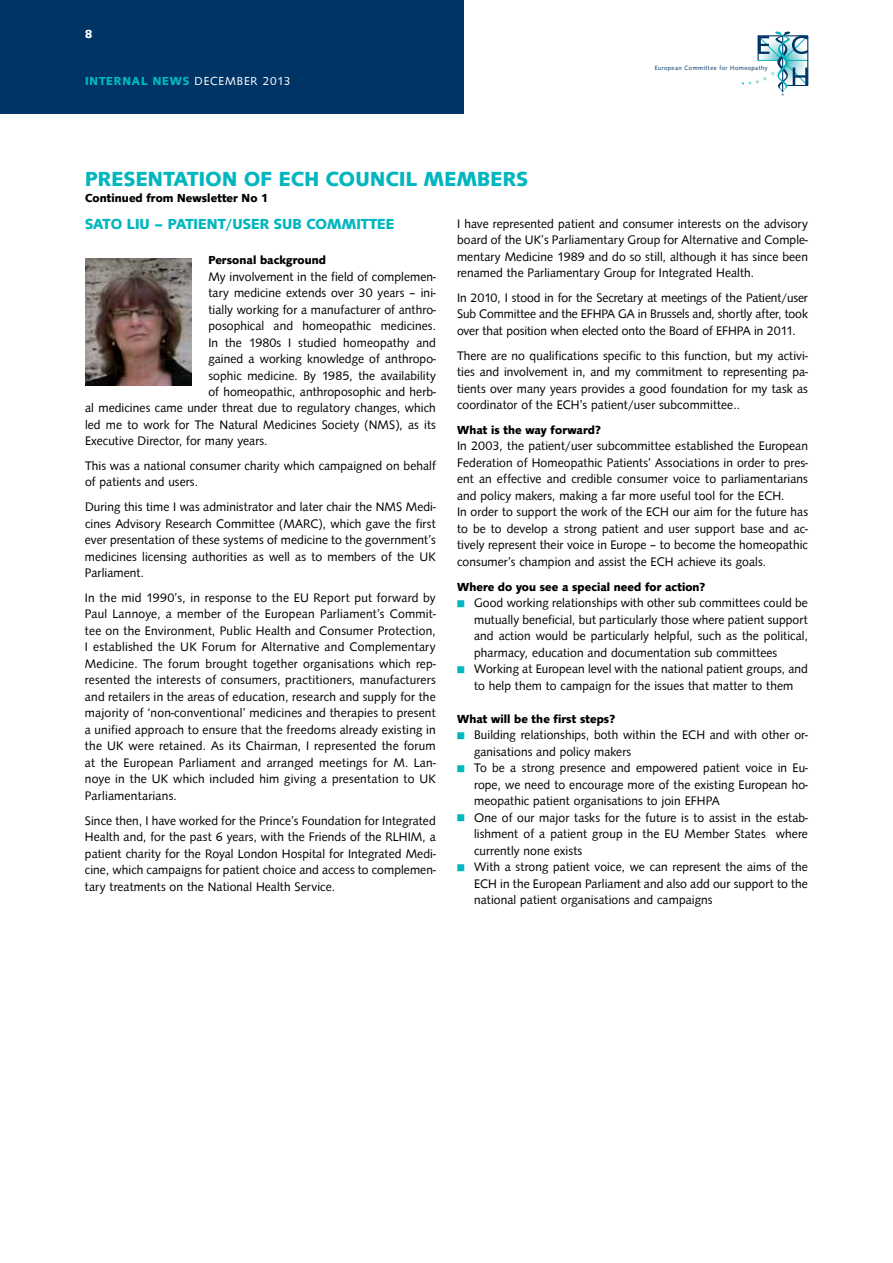
<style>
.page{position:relative;width:893px;height:1263px;background:#fff}
.page>*{position:absolute;margin:0;border:0;box-sizing:border-box;transform-origin:0 0}
.t1{font:700 21px "Syntax D";letter-spacing:.02em;color:#00b6bf}
.t2{font:700 15px "Syntax D";letter-spacing:.01em;color:#00b6bf}
.t3{font:12.75px/16.5px "Syntax D";letter-spacing:.01em;color:#000;text-align:justify}
.t4{font:700 12px "Syntax D";letter-spacing:.01em;color:#000}
.t5{font:700 12px "Syntax D";letter-spacing:.075em;color:#00b6bf}
.t6{font:700 12px "Syntax D";color:#fff}
.t7{font:6.3px "Syntax D";letter-spacing:.075em;color:#003465}
.s1{font-weight:400;color:#fff}
.s2{color:#00b6bf}
</style>
<div class="page">
<div style="left:0;top:0;width:463px;height:114px;background:#003465"></div>
<hr style="left:808px;top:36px;width:1px;height:49px;background:#003465">
<svg style="left:741px;top:31px;width:67px;height:65px"></svg>
<img style="left:85px;top:258px;width:106px;height:128px">
<p class="t6" style="left:85px;top:27px;width:9px">8</p>
<p class="t5" style="left:85px;top:74px;width:207px">internal News <span class="s1">DECEMBER 2013</span></p>
<h1 class="t1" style="left:85px;top:167px;width:208px">Presentation of ECH</h1>
<h1 class="t1" style="left:326px;top:167px;width:204px">Council Members</h1>
<p class="t4" style="left:85px;top:192px;width:185px">Continued from Newsletter No 1</p>
<p class="t7" style="left:655px;top:64px;width:115px">European Committee for Homeopathy</p>
<p class="t2" style="left:85px;top:216px;width:50px">SATOLIU</p>
<p class="t2" style="left:154px;top:216px;width:88px">– PATIENT/USER</p>
<p class="t2" style="left:274px;top:216px;width:113px">SU B COMMITTEE</p>
<p class="t4" style="left:208px;top:253px;width:119px">Personal background</p>
<p class="t3" style="left:208px;top:268px;width:229px">My involvement in the field of complemen-</p>
<p class="t3" style="left:208px;top:285px;width:229px">tary medicine extends over 30 years – ini-</p>
<p class="t3" style="left:208px;top:301px;width:229px">tially working for a manufacturer of anthro-</p>
<p class="t3" style="left:208px;top:318px;width:229px">posophical and homeopathic medicines.</p>
<p class="t3" style="left:208px;top:334px;width:229px">In the 1980s I studied homeopathy and</p>
<p class="t3" style="left:208px;top:351px;width:229px">gained a working knowledge of anthropo-</p>
<p class="t3" style="left:208px;top:367px;width:229px">sophic medicine. By 1985, the availability</p>
<p class="t3" style="left:208px;top:384px;width:229px">of homeopathic, anthroposophic and herb-</p>
<p class="t3" style="left:85px;top:400px;width:352px">al medicines came under threat due to regulatory changes, which</p>
<p class="t3" style="left:85px;top:416px;width:352px">led me to work for The Natural Medicines Society (NMS), as its</p>
<p class="t3" style="left:85px;top:433px;width:184px">Executive Director, for many years.</p>
<p class="t3" style="left:85px;top:457px;width:352px">This was a national consumer charity which campaigned on behalf of patients and users.</p>
<p class="t3" style="left:85px;top:499px;width:352px;text-align:left">During this time I was administrator and later chair the NMS Medi&shy;cines Advisory Research Committee (MARC), which gave the first ever presentation of these systems of medicine to the government’s medicines licensing authorities as well as to members of the UK Parliament.</p>
<p class="t3" style="left:85px;top:589px;width:352px">In the mid 1990’s, in response to the EU Report put forward by Paul Lannoye, a member of the European Parliament’s Commit&shy;tee on the Environment, Public Health and Consumer Protection, I established the UK</p>
<p class="t3" style="left:85px;top:639px;width:352px;text-indent:117px">Forum for Alternative and Complementary Medicine. The forum brought together organisations which rep&shy;resented the interests of consumers, practitioners, manufacturers and retailers in the areas of education, research and supply for the majority of ‘non-conventional’ medicines and therapies to present a unified approach to ensure that the freedoms already existing in the UK</p>
<p class="t3" style="left:85px;top:738px;width:352px;text-indent:44px">were retained. As its Chairman, I represented the forum at the European Parliament and arranged meetings for M. Lan&shy;noye in the UK</p>
<p class="t3" style="left:85px;top:771px;width:337px;text-indent:88px">which included him giving a presentation to UK<br>Parliamentarians.</p>
<p class="t3" style="left:85px;top:812px;width:352px">Since then, I have worked for the Prince’s Foundation for Integrated Health and, for the past 6 years, with the Friends of the RLHIM, a patient charity for the Royal London Hospital for Integrated Medi&shy;cine, which campaigns for patient choice and access to complemen&shy;tary treatments on the National Health Service.</p>
<p class="t3" style="left:457px;top:215px;width:352px">I have represented patient and consumer interests on the advisory board of the UK’s Parliamentary Group for Alternative and Comple&shy;mentary Medicine 1989 and do so still, although it has since been renamed the Parliamentary Group for Integrated Health.</p>
<p class="t3" style="left:457px;top:289px;width:352px">In 2010, I stood in for the Secretary at meetings of the Patient/user Sub Committee and the EFHPA GA in Brussels and, shortly after, took over that position when elected onto the Board of EFHPA in 2011.</p>
<p class="t3" style="left:457px;top:347px;width:352px">There are no qualifications specific to this function, but my activi&shy;ties and involvement in, and my commitment to representing pa&shy;tients over many years provides a good foundation for my task as coordinator of the ECH’s patient/user subcommittee..</p>
<p class="t4" style="left:457px;top:423px;width:145px">What is the way forward?</p>
<p class="t3" style="left:457px;top:438px;width:352px;text-align:left">In 2003, the patient/user subcommittee established the European Federation of Homeopathic Patients’ Associations in order to pres&shy;ent an effective and credible consumer voice to parliamentarians and policy makers, making a far more useful tool for the ECH.<br>In order to support the work of the ECH our aim for the future has to be to develop a strong patient and user support base and ac&shy;tively represent their voice in Europe – to become the homeopathic consumer’s champion and assist the ECH achieve its goals.</p>
<p class="t4" style="left:457px;top:580px;width:250px">Where do you see a special need for action?</p>
<p class="t3" style="left:474px;top:595px;width:335px;text-indent:-17px"><span class="s2">■</span> Good working relationships with other sub committees could be mutually beneficial, but particularly those where patient support and action would be particularly helpful, such as the political, pharmacy, education and documentation sub committees</p>
<p class="t3" style="left:457px;top:661px;width:352px;text-align:center"><span class="s2">■</span> Working at European level with the national patient groups, and to help them to campaign for the issues that matter to them</p>
<p class="t4" style="left:457px;top:712px;width:160px">What will be the first steps?</p>
<p class="t3" style="left:474px;top:727px;width:335px;text-indent:-17px"><span class="s2">■</span> Building relationships, both within the ECH and with other or&shy;ganisations and policy makers</p>
<p class="t3" style="left:474px;top:760px;width:335px;text-indent:-17px"><span class="s2">■</span> To be a strong presence and empowered patient voice in Eu&shy;rope, we need to encourage more of the existing European ho&shy;meopathic patient organisations to join EFHPA</p>
<p class="t3" style="left:474px;top:809px;width:335px;text-indent:-17px"><span class="s2">■</span> One of our major tasks for the future is to assist in the estab&shy;lishment of a patient group in the EU Member States where currently none exists</p>
<p class="t3" style="left:474px;top:859px;width:335px;text-indent:-17px"><span class="s2">■</span> With a strong patient voice, we can represent the aims of the ECH in the European Parliament and also add our support to the national patient organisations and campaigns</p>
</div>
